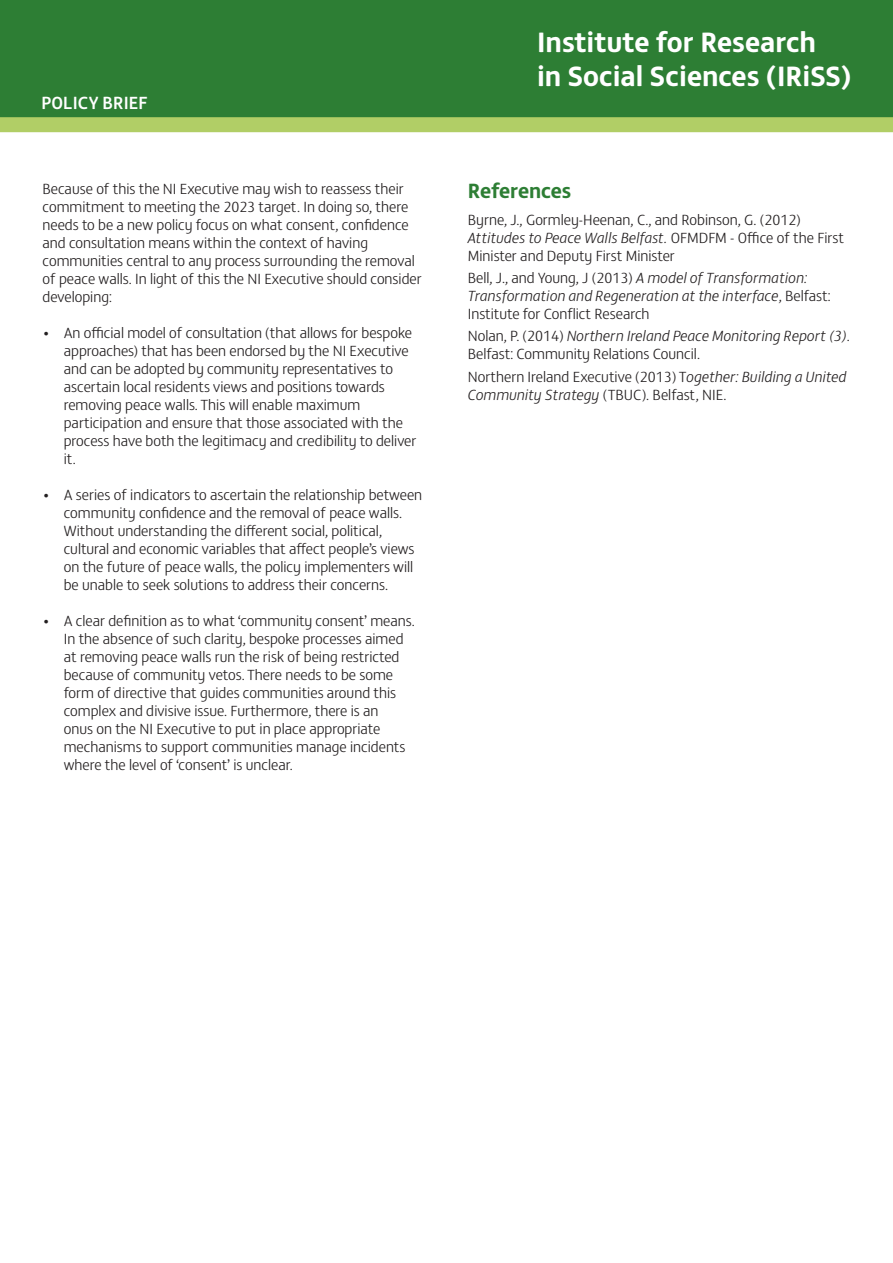
<style>
.page{position:relative;width:893px;height:1263px;background:#fff}
.page>*{position:absolute;margin:0;border:0;box-sizing:border-box;transform-origin:0 0}
.t1{font:700 28.5px/34.2px "FS Matthew";color:#fff}
.t2{font:700 21px "FS Matthew";letter-spacing:-.01em;color:#2d7e34}
.t3{font:500 18px "FS Matthew";color:#fff}
.t4{font:300 15px/18px "FS Matthew";color:#231f20}
.t5{font:italic 300 15px/18px "FS Matthew";color:#231f20}
.s1{font-style:italic}
.s2{font-style:normal}
</style>
<div class="page">
<div style="left:0;top:0;width:893px;height:119px;background:#2d7e34"></div>
<div style="left:0;top:117px;width:893px;height:15px;background:#b1ce66"></div>
<p class="t3" style="left:41px;top:89px;width:108px">POLICY BRIEF</p>
<p class="t4" style="left:43px;top:179px;width:381px">Because of this the NI Executive may wish to reassess their commitment to meeting the 2023 target. In doing so, there needs to be a new policy focus on what consent, confidence and consultation means within the context of having communities central to any process surrounding the removal of peace walls. In light of this the NI Executive should consider developing:</p>
<p class="t4" style="left:64px;top:323px;width:354px;text-indent:-21px">• An official model of consultation (that allows for bespoke approaches) that has been endorsed by the NI Executive and can be adopted by community representatives to ascertain local residents views and positions towards removing peace walls. This will enable maximum participation and ensure that those associated with the process have both the legitimacy and credibility to deliver it.</p>
<p class="t4" style="left:64px;top:485px;width:360px;text-indent:-21px">• A series of indicators to ascertain the relationship between community confidence and the removal of peace walls.<br>Without understanding the different social, political, cultural and economic variables that affect people’s views on the future of peace walls, the policy implementers will be unable to seek solutions to address their concerns.</p>
<p class="t4" style="left:64px;top:611px;width:352px;text-indent:-21px">• A clear definition as to what ‘community consent’ means.<br>In the absence of such clarity, bespoke processes aimed at removing peace walls run the risk of being restricted because of community vetos. There needs to be some form of directive that guides communities around this complex and divisive issue. Furthermore, there is an<br>onus on the NI Executive to put in place appropriate mechanisms to support communities manage incidents where the level of ‘consent’ is unclear.</p>
<h1 class="t1" style="left:537px;top:22px;width:316px">Institute for Research<br>in Social Sciences (IRiSS)</h1>
<p class="t2" style="left:468px;top:174px;width:105px">References</p>
<p class="t4" style="left:468px;top:210px;width:378px">Byrne, J., Gormley-Heenan, C., and Robinson, G. (2012)<br><span class="s1">Attitudes to Peace Walls Belfast.</span> OFMDFM - Office of the First<br>Minister and Deputy First Minister</p>
<p class="t5" style="left:468px;top:268px;width:364px"><span class="s2">Bell, J., and Young, J (2013)</span> A model of Transformation:<br>Transformation and Regeneration at the interface<span class="s2">, Belfast:<br>Institute for Conflict Research</span></p>
<p class="t4" style="left:468px;top:326px;width:383px">Nolan, P. (2014) <span class="s1">Northern Ireland Peace Monitoring Report (3)</span>.<br>Belfast: Community Relations Council.</p>
<p class="t4" style="left:468px;top:367px;width:381px">Northern Ireland Executive (2013) T<span class="s1">ogether: Building a United<br>Community Strategy</span> (TBUC). Belfast, NIE.</p>
</div>
